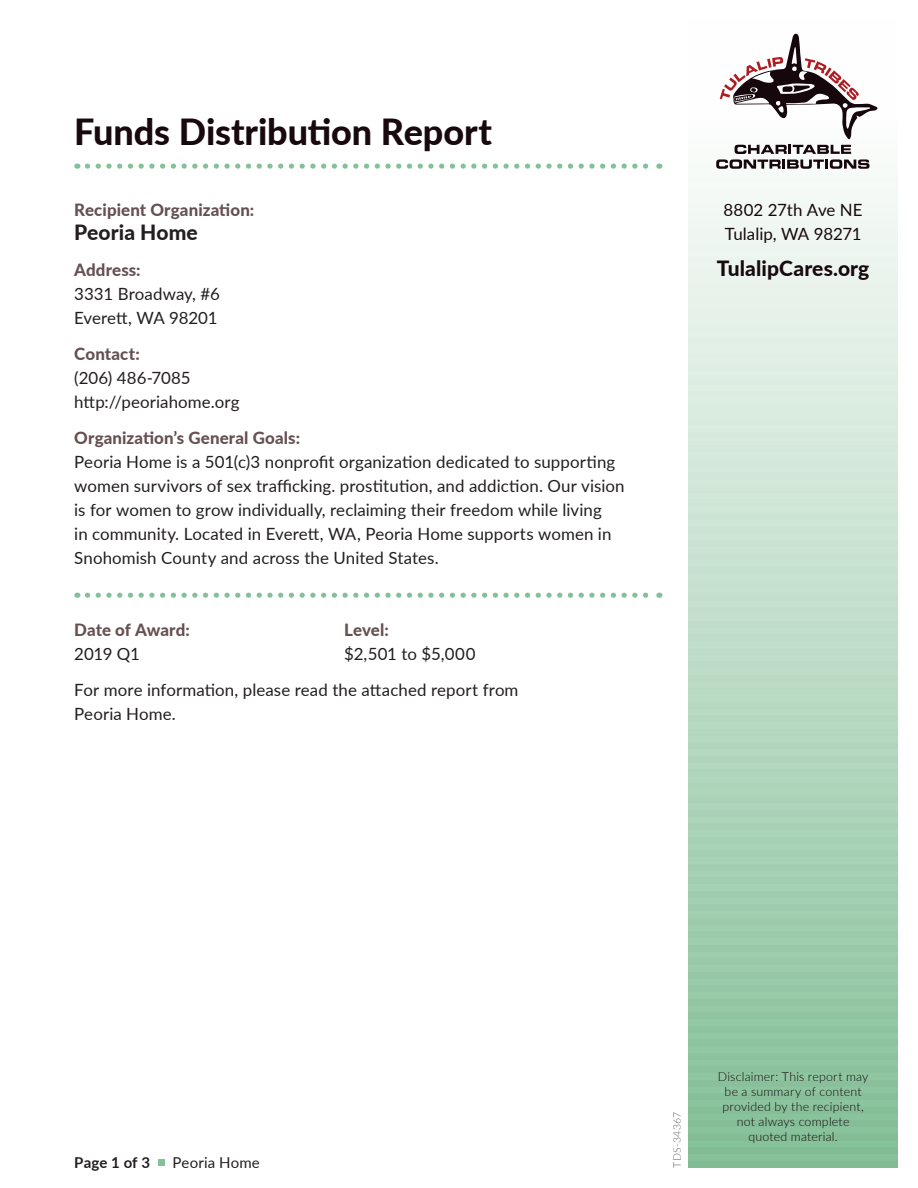
<style>
.page{position:relative;width:918px;height:1188px;background:#fff}
.page>*{position:absolute;margin:0;border:0;box-sizing:border-box;transform-origin:0 0}
.t1{font:800 36px "Lato";letter-spacing:-.005em;color:#17090e}
.t2{font:800 21px "Lato";letter-spacing:.005em;color:#17090e}
.t3{font:800 21px "Lato";letter-spacing:.005em;color:#231f20}
.t4{font:16.8px/24px "Lato";letter-spacing:.005em;color:#231f20}
.t5{font:800 16.8px "Lato";letter-spacing:.005em;color:#655052}
.t6{font:16.8px/24px "Lato";letter-spacing:-.005em;color:#17090e}
.t7{font:15px "Lato";letter-spacing:.01em;color:#231f20}
.t8{font:700 15px "Lato";letter-spacing:.005em;color:#231f20}
.t9{font:300 12.3px/14.9px "Lato";letter-spacing:.015em;color:#17090e;text-align:center}
.t10{font:300 10.5px "Lato";letter-spacing:.025em;color:#636466}
</style>
<div class="page">
<svg style="left:688px;top:144px;width:210px;height:1017px;background:#bdddc8"></svg>
<div style="left:688px;top:135px;width:210px;height:7px;background:#fafcfb"></div>
<div style="left:688px;top:148px;width:210px;height:7px;background:#f9fbf9"></div>
<div style="left:688px;top:162px;width:210px;height:7px;background:#f7fbf8"></div>
<div style="left:688px;top:176px;width:210px;height:6px;background:#f5f9f6"></div>
<div style="left:688px;top:189px;width:210px;height:7px;background:#f4f9f5"></div>
<div style="left:688px;top:202px;width:210px;height:7px;background:#f2f8f4"></div>
<div style="left:688px;top:216px;width:210px;height:7px;background:#f1f7f3"></div>
<div style="left:688px;top:230px;width:210px;height:6px;background:#eff6f1"></div>
<div style="left:688px;top:243px;width:210px;height:7px;background:#edf5f0"></div>
<div style="left:688px;top:256px;width:210px;height:7px;background:#ecf4ee"></div>
<div style="left:688px;top:270px;width:210px;height:7px;background:#eaf4ed"></div>
<div style="left:688px;top:284px;width:210px;height:6px;background:#e8f3eb"></div>
<div style="left:688px;top:297px;width:210px;height:7px;background:#e7f2ea"></div>
<div style="left:688px;top:310px;width:210px;height:7px;background:#e5f1e9"></div>
<div style="left:688px;top:324px;width:210px;height:7px;background:#e4f0e8"></div>
<div style="left:688px;top:338px;width:210px;height:6px;background:#e2efe6"></div>
<div style="left:688px;top:351px;width:210px;height:7px;background:#e0eee5"></div>
<div style="left:688px;top:364px;width:210px;height:7px;background:#dfede3"></div>
<div style="left:688px;top:378px;width:210px;height:7px;background:#ddede2"></div>
<div style="left:688px;top:392px;width:210px;height:6px;background:#dbece0"></div>
<div style="left:688px;top:405px;width:210px;height:7px;background:#daebdf"></div>
<div style="left:688px;top:418px;width:210px;height:7px;background:#d8eade"></div>
<div style="left:688px;top:432px;width:210px;height:7px;background:#d7e9dd"></div>
<div style="left:688px;top:446px;width:210px;height:6px;background:#d5e8db"></div>
<div style="left:688px;top:459px;width:210px;height:7px;background:#d3e7da"></div>
<div style="left:688px;top:472px;width:210px;height:7px;background:#d2e7d8"></div>
<div style="left:688px;top:486px;width:210px;height:7px;background:#d0e6d7"></div>
<div style="left:688px;top:500px;width:210px;height:6px;background:#cee5d5"></div>
<div style="left:688px;top:513px;width:210px;height:7px;background:#cde4d4"></div>
<div style="left:688px;top:526px;width:210px;height:7px;background:#cbe3d3"></div>
<div style="left:688px;top:540px;width:210px;height:7px;background:#cae2d2"></div>
<div style="left:688px;top:554px;width:210px;height:6px;background:#c8e1d0"></div>
<div style="left:688px;top:567px;width:210px;height:7px;background:#c6e0cf"></div>
<div style="left:688px;top:580px;width:210px;height:7px;background:#c5e0cd"></div>
<div style="left:688px;top:594px;width:210px;height:7px;background:#c3dfcc"></div>
<div style="left:688px;top:608px;width:210px;height:6px;background:#c1deca"></div>
<div style="left:688px;top:621px;width:210px;height:7px;background:#c0ddc9"></div>
<div style="left:688px;top:634px;width:210px;height:7px;background:#bfdcc8"></div>
<div style="left:688px;top:648px;width:210px;height:7px;background:#bddcc7"></div>
<div style="left:688px;top:662px;width:210px;height:6px;background:#bbdbc5"></div>
<div style="left:688px;top:675px;width:210px;height:7px;background:#badac4"></div>
<div style="left:688px;top:688px;width:210px;height:7px;background:#b8d9c3"></div>
<div style="left:688px;top:702px;width:210px;height:7px;background:#b7d8c2"></div>
<div style="left:688px;top:716px;width:210px;height:6px;background:#b5d7c0"></div>
<div style="left:688px;top:729px;width:210px;height:7px;background:#b3d6bf"></div>
<div style="left:688px;top:742px;width:210px;height:7px;background:#b2d5bd"></div>
<div style="left:688px;top:756px;width:210px;height:7px;background:#b0d5bc"></div>
<div style="left:688px;top:770px;width:210px;height:6px;background:#afd4bb"></div>
<div style="left:688px;top:783px;width:210px;height:7px;background:#add3b9"></div>
<div style="left:688px;top:796px;width:210px;height:7px;background:#abd2b8"></div>
<div style="left:688px;top:810px;width:210px;height:7px;background:#aad1b7"></div>
<div style="left:688px;top:824px;width:210px;height:6px;background:#a8d0b5"></div>
<div style="left:688px;top:837px;width:210px;height:7px;background:#a6cfb4"></div>
<div style="left:688px;top:850px;width:210px;height:7px;background:#a5cfb2"></div>
<div style="left:688px;top:864px;width:210px;height:7px;background:#a3ceb1"></div>
<div style="left:688px;top:878px;width:210px;height:6px;background:#a2cdb0"></div>
<div style="left:688px;top:891px;width:210px;height:7px;background:#a0ccae"></div>
<div style="left:688px;top:904px;width:210px;height:7px;background:#9ecbad"></div>
<div style="left:688px;top:918px;width:210px;height:7px;background:#9dcaab"></div>
<div style="left:688px;top:932px;width:210px;height:6px;background:#9bc9aa"></div>
<div style="left:688px;top:945px;width:210px;height:7px;background:#99c8a9"></div>
<div style="left:688px;top:958px;width:210px;height:7px;background:#98c8a7"></div>
<div style="left:688px;top:972px;width:210px;height:7px;background:#96c7a6"></div>
<div style="left:688px;top:986px;width:210px;height:6px;background:#95c6a5"></div>
<div style="left:688px;top:999px;width:210px;height:7px;background:#93c5a3"></div>
<div style="left:688px;top:1012px;width:210px;height:7px;background:#91c4a2"></div>
<div style="left:688px;top:1026px;width:210px;height:7px;background:#90c3a0"></div>
<div style="left:688px;top:1040px;width:210px;height:6px;background:#8ec39f"></div>
<div style="left:688px;top:1053px;width:210px;height:7px;background:#8cc19e"></div>
<div style="left:688px;top:1066px;width:210px;height:7px;background:#8bc19c"></div>
<div style="left:688px;top:1080px;width:210px;height:7px;background:#89c09b"></div>
<div style="left:688px;top:1094px;width:210px;height:6px;background:#88bf9a"></div>
<div style="left:688px;top:1107px;width:210px;height:7px;background:#86be98"></div>
<div style="left:688px;top:1120px;width:210px;height:7px;background:#84bd97"></div>
<div style="left:688px;top:1134px;width:210px;height:7px;background:#83bc95"></div>
<div style="left:688px;top:1148px;width:210px;height:6px;background:#81bc94"></div>
<div style="left:688px;top:1161px;width:210px;height:7px;background:#80bb93"></div>
<svg style="left:720px;top:34px;width:158px;height:105px"></svg>
<svg style="left:716px;top:145px;width:154px;height:24px"></svg>
<svg style="left:87px;top:164px;width:573px;height:5px"></svg>
<svg style="left:87px;top:593px;width:573px;height:5px"></svg>
<div style="left:158px;top:1159px;width:7px;height:7px;background:#84c198"></div>
<h1 class="t1" style="left:74px;top:105px;width:419px">Funds Distribution Report</h1>
<p class="t5" style="left:74px;top:197px;width:182px">Recipient Organization:</p>
<p class="t3" style="left:74px;top:217px;width:125px">Peoria Home</p>
<p class="t5" style="left:74px;top:257px;width:68px">Address:</p>
<p class="t4" style="left:74px;top:281px;width:147px">3331 Broadway, #6<br>Everett, WA 98201</p>
<p class="t5" style="left:74px;top:341px;width:67px">Contact:</p>
<p class="t4" style="left:74px;top:365px;width:167px">(206) 486-7085 http://peoriahome.org</p>
<p class="t5" style="left:74px;top:425px;width:227px">Organization’s General Goals:</p>
<p class="t4" style="left:74px;top:449px;width:552px">Peoria Home is a 501(c)3 nonprofit organization dedicated to supporting women survivors of sex trafficking. prostitution, and addiction. Our vision is for women to grow individually, reclaiming their freedom while living<br>in community. Located in Everett, WA, Peoria Home supports women in Snohomish County and across the United States.</p>
<p class="t5" style="left:74px;top:617px;width:117px">Date of Award:</p>
<p class="t5" style="left:344px;top:617px;width:46px">Level:</p>
<p class="t4" style="left:74px;top:641px;width:67px">2019 Q1</p>
<p class="t4" style="left:74px;top:635px;width:446px;line-height:36px;text-indent:270px">$2,501 to $5,000<br>For more information, please read the attached report from</p>
<p class="t4" style="left:74px;top:701px;width:103px">Peoria Home.</p>
<p class="t6" style="left:724px;top:197px;width:141px">8802 27th Ave NE<br>Tulalip, WA 98271</p>
<p class="t2" style="left:717px;top:253px;width:154px">TulalipCares.org</p>
<p class="t8" style="left:74px;top:1151px;width:77px">Page 1 of 3</p>
<p class="t7" style="left:173px;top:1152px;width:89px">Peoria Home</p>
<p class="t10" style="left:670px;top:1168px;width:57px;rotate:-90deg">TDS-34367</p>
<p class="t9" style="left:718px;top:1069px;width:152px">Disclaimer: This report may be a summary of content provided by the recipient, not always complete quoted material.</p>
</div>
